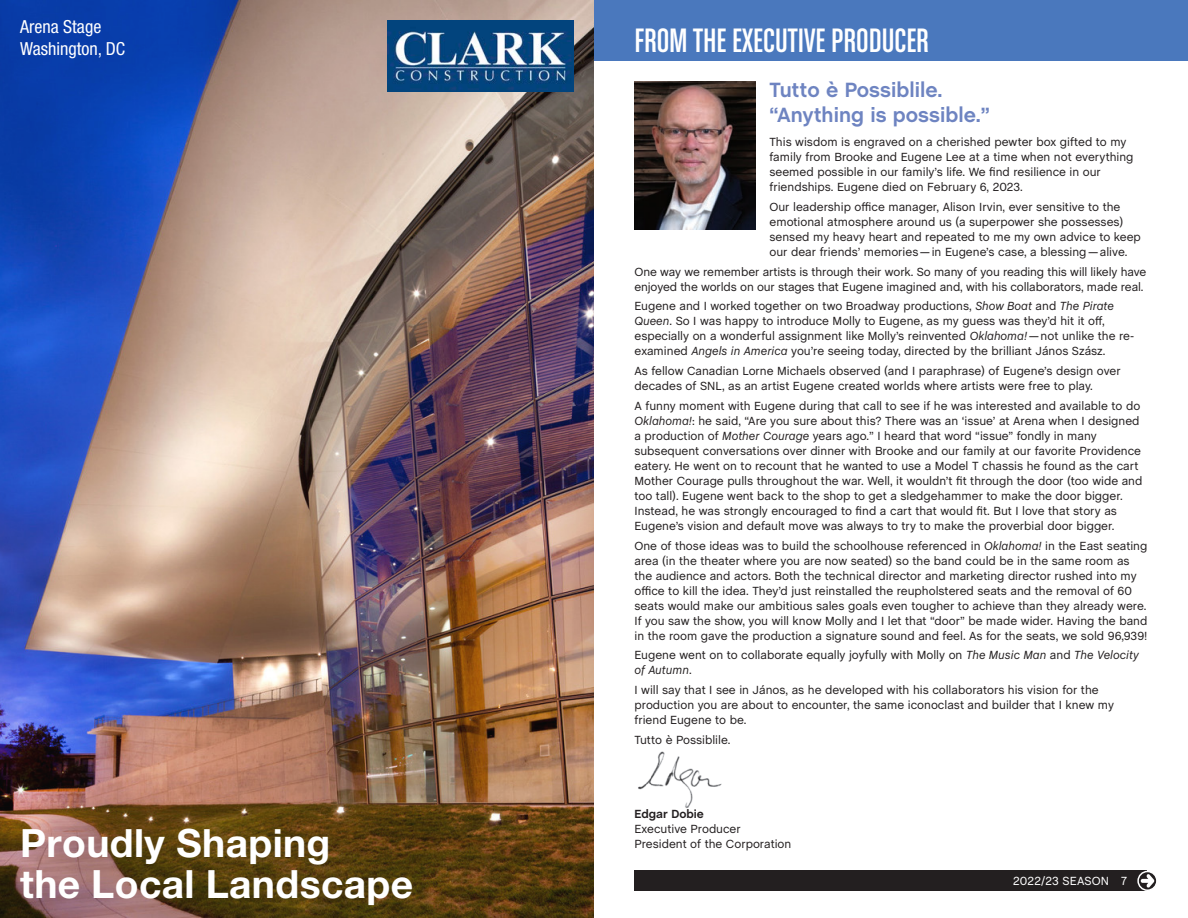
<style>
.page{position:relative;width:1188px;height:918px;background:#fff}
.page>*{position:absolute;margin:0;border:0;box-sizing:border-box;transform-origin:0 0}
.t1{font:700 39px/40.5px "Helvetica Neue LT Pro";letter-spacing:.01em;color:#fff}
.Page_Header{font:36px "Chalet Comprime Cologne Sixty";color:#fff}
.Letter_Intro{font:700 21px "Chalet";color:#6e84c1}
.t2{font:condensed 18px/21.6px "Helvetica Neue LT Pro";color:#fff}
.Letter_Body{font:12px/15px "Chalet";color:#231f20}
.t3{font:12px "Chalet";letter-spacing:.01em;color:#fff}
.s1{font-style:italic}
.s2{font-weight:700}
</style>
<div class="page">
<div style="left:594px;top:0;width:594px;height:61px;background:#4a78bd"></div>
<div style="left:634px;top:871px;width:514px;height:20px;background:#231f20"></div>
<svg style="left:1138px;top:872px;width:19px;height:18px"></svg>
<div style="left:1137px;top:871px;width:21px;height:20px;border:2px solid #fff;border-radius:50%"></div>
<svg style="left:1141px;top:874px;width:13px;height:14px"></svg>
<img style="left:0;top:0;width:594px;height:918px">
<img style="left:387px;top:20px;width:187px;height:71px">
<img style="left:638px;top:751px;width:84px;height:57px">
<img style="left:634px;top:81px;width:122px;height:149px">
<p class="t2" style="left:20px;top:16px;width:106px">Arena Stage<br>Washington, DC</p>
<p class="t1" style="left:20px;top:822px;width:394px">Proudly Shaping<br>the Local Landscape</p>
<p class="Page_Header" style="left:634px;top:20px;width:296px">FROM THE EXECUTIVE PRODUCER</p>
<p class="Letter_Intro" style="left:770px;top:77px;width:175px">Tutto è Possiblile.</p>
<p class="Letter_Intro" style="left:770px;top:102px;width:222px">“Anything is possible.”</p>
<p class="Letter_Body" style="left:770px;top:135px;width:366px">This wisdom is engraved on a cherished pewter box gifted to my family from Brooke and Eugene Lee at a time when not everything seemed possible in our family’s life. We find resilience in our friendships. Eugene died on February 6, 2023.</p>
<p class="Letter_Body" style="left:770px;top:200px;width:373px">Our leadership office manager, Alison Irvin, ever sensitive to the emotional atmosphere around us (a superpower she possesses) sensed my heavy heart and repeated to me my own advice to keep our dear friends’ memories—in Eugene’s case, a blessing—alive.</p>
<p class="Letter_Body" style="left:634px;top:264px;width:513px">One way we remember artists is through their work. So many of you reading this will likely have enjoyed the worlds on our stages that Eugene imagined and, with his collaborators, made real.</p>
<p class="Letter_Body" style="left:634px;top:299px;width:501px">Eugene and I worked together on two Broadway productions, <span class="s1">Show Boat</span> and <span class="s1">The Pirate Queen</span>. So I was happy to introduce Molly to Eugene, as my guess was they’d hit it off, especially on a wonderful assignment like Molly’s reinvented <span class="s1">Oklahoma!</span>—not unlike the re&shy;examined <span class="s1">Angels in America</span> you’re seeing today, directed by the brilliant János Szász.</p>
<p class="Letter_Body" style="left:634px;top:364px;width:488px">As fellow Canadian Lorne Michaels observed (and I paraphrase) of Eugene’s design over decades of SNL, as an artist Eugene created worlds where artists were free to play.</p>
<p class="Letter_Body" style="left:634px;top:398px;width:509px">A funny moment with Eugene during that call to see if he was interested and available to do <span class="s1">Oklahoma!</span>: he said, “Are you sure about this? There was an ‘issue’ at Arena when I designed a production of <span class="s1">Mother Courage</span> years ago.” I heard that word “issue” fondly in many subsequent conversations over dinner with Brooke and our family at our favorite Providence eatery. He went on to recount that he wanted to use a Model T chassis he found as the cart Mother Courage pulls throughout the war. Well, it wouldn’t fit through the door (too wide and too tall). Eugene went back to the shop to get a sledgehammer to make the door bigger.<br>Instead, he was strongly encouraged to find a cart that would fit. But I love that story as Eugene’s vision and default move was always to try to make the proverbial door bigger.</p>
<p class="Letter_Body" style="left:634px;top:538px;width:514px">One of those ideas was to build the schoolhouse referenced in <span class="s1">Oklahoma!</span> in the East seating area (in the theater where you are now seated) so the band could be in the same room as the audience and actors. Both the technical director and marketing director rushed into my office to kill the idea. They’d just reinstalled the reupholstered seats and the removal of 60 seats would make our ambitious sales goals even tougher to achieve than they already were.<br>If you saw the show, you will know Molly and I let that “door” be made wider. Having the band in the room gave the production a signature sound and feel. As for the seats, we sold 96,939!</p>
<p class="Letter_Body" style="left:634px;top:648px;width:506px">Eugene went on to collaborate equally joyfully with Molly on <span class="s1">The Music Man</span> and <span class="s1">The Velocity of Autumn</span>.</p>
<p class="Letter_Body" style="left:634px;top:683px;width:481px">I will say that I see in János, as he developed with his collaborators his vision for the production you are about to encounter, the same iconoclast and builder that I knew my friend Eugene to be.</p>
<p class="Letter_Body" style="left:634px;top:732px;width:97px">Tutto è Possiblile.</p>
<p class="Letter_Body" style="left:634px;top:807px;width:158px"><span class="s2">Edgar Dobie<br></span>Executive Producer<br>President of the Corporation</p>
<p class="t3" style="left:1013px;top:874px;width:116px">2022/23 SEASON 7</p>
</div>
